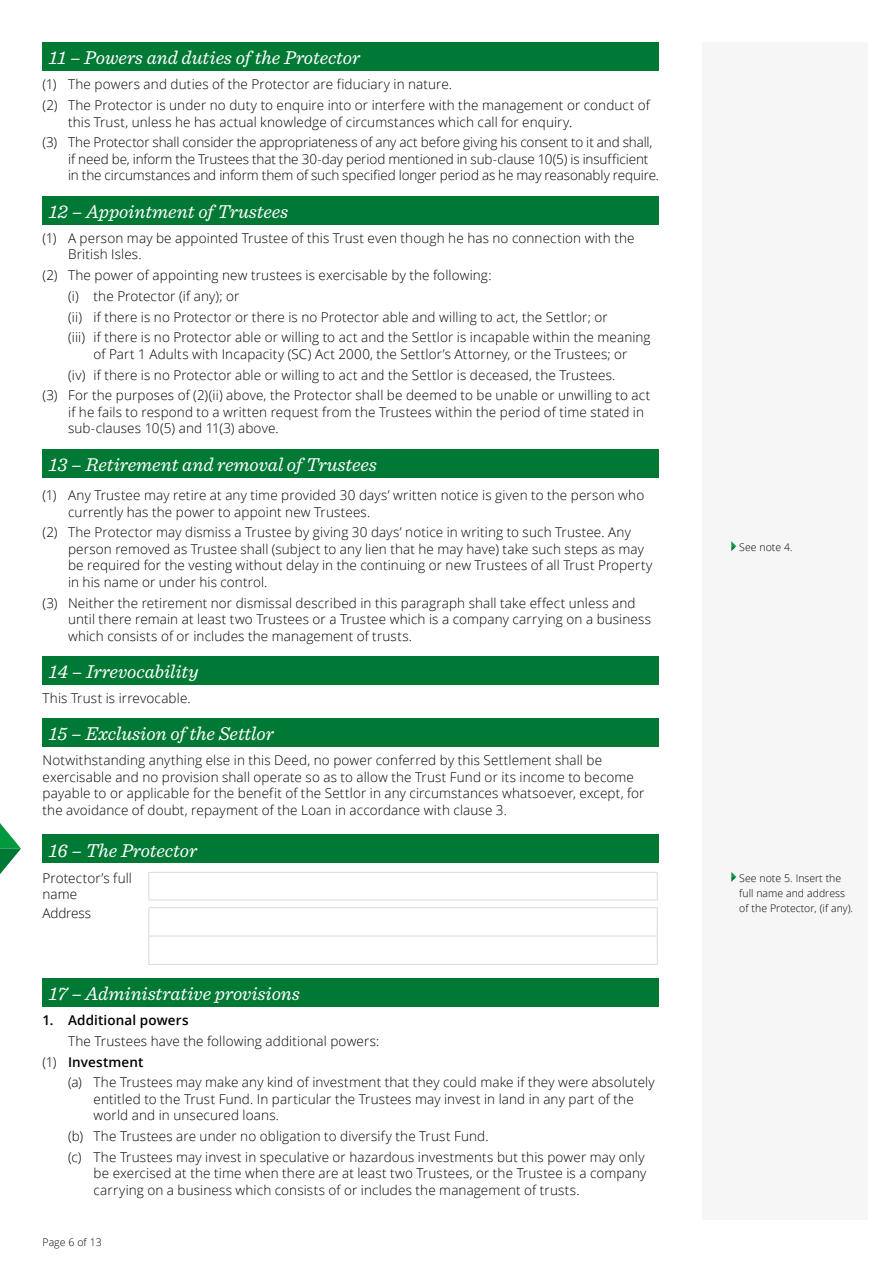
<style>
.page{position:relative;width:893px;height:1263px;background:#fff}
.page>*{position:absolute;margin:0;border:0;box-sizing:border-box;transform-origin:0 0}
.t1{font:italic 19.5px "Sentinel";color:#fff}
.t2{font:300 13.5px/16.5px "Open Sans";letter-spacing:.01em;color:#000}
.t3{font:300 13.5px/16.5px "Open Sans";letter-spacing:-.01em;color:#000}
.t4{font:600 13.5px "Open Sans";letter-spacing:.01em;color:#000}
.t5{font:300 10.5px/15px "Open Sans";color:#000}
.s1{font-weight:600}
</style>
<div class="page">
<div style="left:702px;top:43px;width:165px;height:1177px;background:#f6f6f6"></div>
<div style="left:43px;top:42px;width:616px;height:29px;background:#007935"></div>
<div style="left:43px;top:196px;width:616px;height:28px;background:#007935"></div>
<div style="left:43px;top:449px;width:616px;height:28px;background:#007935"></div>
<div style="left:43px;top:656px;width:616px;height:28px;background:#007935"></div>
<div style="left:43px;top:718px;width:616px;height:29px;background:#007935"></div>
<div style="left:43px;top:834px;width:616px;height:29px;background:#007935"></div>
<div style="left:43px;top:978px;width:616px;height:28px;background:#007935"></div>
<hr style="left:148px;top:872px;width:510px;height:1px;background:#dadada">
<svg style="left:148px;top:873px;width:1px;height:27px"></svg>
<svg style="left:657px;top:873px;width:1px;height:27px"></svg>
<hr style="left:148px;top:900px;width:510px;height:1px;background:#dadada">
<hr style="left:148px;top:907px;width:510px;height:1px;background:#dadada">
<hr style="left:148px;top:936px;width:510px;height:1px;background:#dadada">
<svg style="left:148px;top:908px;width:1px;height:56px"></svg>
<svg style="left:657px;top:908px;width:1px;height:56px"></svg>
<hr style="left:148px;top:964px;width:510px;height:1px;background:#dadada">
<svg style="left:0;top:823px;width:21px;height:51px"></svg>
<svg style="left:731px;top:541px;width:5px;height:10px"></svg>
<svg style="left:731px;top:872px;width:5px;height:10px"></svg>
<h1 class="t1" style="left:49px;top:43px;width:313px">11 – Powers and duties of the Protector</h1>
<p class="t2" style="left:43px;top:74px;width:609px;line-height:20.7px">(1) The powers and duties of the Protector are fiduciary in nature.<br>(2) The Protector is under no duty to enquire into or interfere with the management or conduct of</p>
<p class="t2" style="left:43px;top:111px;width:611px;line-height:20.7px;text-indent:26px">this Trust, unless he has actual knowledge of circumstances which call for enquiry.<br>(3) The Protector shall consider the appropriateness of any act before giving his consent to it and shall,</p>
<p class="t3" style="left:68px;top:150px;width:592px">if need be, inform the Trustees that the 30-day period mentioned in sub-clause 10(5) is insufficient in the circumstances and inform them of such specified longer period as he may reasonably require.</p>
<h1 class="t1" style="left:49px;top:197px;width:241px">12 – Appointment of Trustees</h1>
<p class="t2" style="left:68px;top:229px;width:568px;text-indent:-26px">(1) A person may be appointed Trustee of this Trust even though he has no connection with the<br>British Isles.</p>
<p class="t2" style="left:68px;top:264px;width:584px;line-height:20.7px;text-indent:-26px">(2) The power of appointing new trustees is exercisable by the following:<br>(i) the Protector (if any); or<br>(ii) if there is no Protector or there is no Protector able and willing to act, the Settlor; or<br>(iii) if there is no Protector able or willing to act and the Settlor is incapable within the meaning</p>
<p class="t2" style="left:94px;top:345px;width:535px">of Part 1 Adults with Incapacity (SC) Act 2000, the Settlor’s Attorney, or the Trustees; or</p>
<p class="t2" style="left:68px;top:366px;width:549px">(iv) if there is no Protector able or willing to act and the Settlor is deceased, the Trustees.</p>
<p class="t2" style="left:43px;top:387px;width:609px">(3) For the purposes of (2)(ii) above, the Protector shall be deemed to be unable or unwilling to act</p>
<p class="t2" style="left:68px;top:403px;width:578px">if he fails to respond to a written request from the Trustees within the period of time stated in sub-clauses 10(5) and 11(3) above.</p>
<h1 class="t1" style="left:49px;top:450px;width:329px">13 – Retirement and removal of Trustees</h1>
<p class="t2" style="left:68px;top:486px;width:578px;text-indent:-26px">(1) Any Trustee may retire at any time provided 30 days’ written notice is given to the person who currently has the power to appoint new Trustees.</p>
<p class="t2" style="left:68px;top:524px;width:586px;text-indent:-26px">(2) The Protector may dismiss a Trustee by giving 30 days’ notice in writing to such Trustee. Any person removed as Trustee shall (subject to any lien that he may have) take such steps as may be required for the vesting without delay in the continuing or new Trustees of all Trust Property in his name or under his control.</p>
<p class="t2" style="left:68px;top:594px;width:584px;text-indent:-26px">(3) Neither the retirement nor dismissal described in this paragraph shall take effect unless and until there remain at least two Trustees or a Trustee which is a company carrying on a business which consists of or includes the management of trusts.</p>
<h1 class="t1" style="left:49px;top:657px;width:151px">14 – Irrevocability</h1>
<p class="t2" style="left:43px;top:689px;width:150px">This Trust is irrevocable.</p>
<h1 class="t1" style="left:49px;top:719px;width:227px">15 – Exclusion of the Settlor</h1>
<p class="t2" style="left:43px;top:752px;width:603px">Notwithstanding anything else in this Deed, no power conferred by this Settlement shall be exercisable and no provision shall operate so as to allow the Trust Fund or its income to become payable to or applicable for the benefit of the Settlor in any circumstances whatsoever, except, for the avoidance of doubt, repayment of the Loan in accordance with clause 3.</p>
<h1 class="t1" style="left:49px;top:835px;width:150px">16 – The Protector</h1>
<p class="t2" style="left:43px;top:869px;width:91px">Protector’s full name</p>
<p class="t3" style="left:43px;top:904px;width:50px">Address</p>
<h1 class="t1" style="left:49px;top:979px;width:253px">17 – Administrative provisions</h1>
<p class="t4" style="left:43px;top:1011px;width:148px">1. Additional powers</p>
<p class="t2" style="left:43px;top:1030px;width:338px;line-height:20.7px;text-indent:26px">The Trustees have the following additional powers: (1) <span class="s1">Investment</span></p>
<p class="t2" style="left:94px;top:1074px;width:563px;text-indent:-26px">(a) The Trustees may make any kind of investment that they could make if they were absolutely entitled to the Trust Fund. In particular the Trustees may invest in land in any part of the world and in unsecured loans.</p>
<p class="t2" style="left:68px;top:1125px;width:578px;line-height:20.7px">(b) The Trustees are under no obligation to diversify the Trust Fund.<br>(c) The Trustees may invest in speculative or hazardous investments but this power may only</p>
<p class="t2" style="left:94px;top:1165px;width:554px">be exercised at the time when there are at least two Trustees, or the Trustee is a company carrying on a business which consists of or includes the management of trusts.</p>
<p class="t5" style="left:43px;top:1234px;width:61px">Page 6 of 13</p>
<p class="t5" style="left:739px;top:540px;width:55px">See note 4.</p>
<p class="t5" style="left:739px;top:870px;width:115px">See note 5. Insert the full name and address of the Protector, (if any).</p>
</div>
